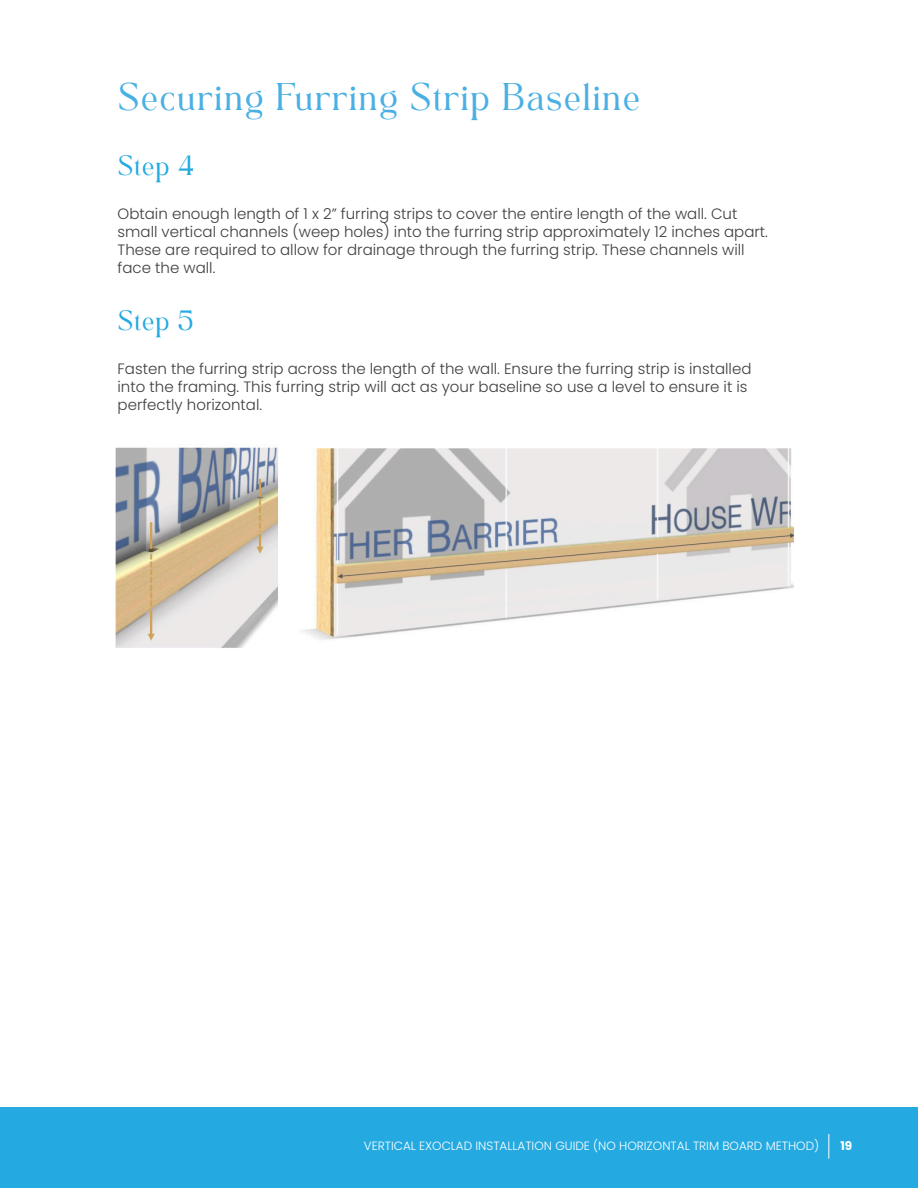
<style>
.page{position:relative;width:918px;height:1188px;background:#fff}
.page>*{position:absolute;margin:0;border:0;box-sizing:border-box;transform-origin:0 0}
.t1{font:27px "TAN Angleton";color:#4ab0e4}
.t2{font:19.5px "TAN Angleton";color:#24aae1}
.t3{font:300 15px/18px "Poppins";color:#3e3e3f}
.t4{font:300 12px "Poppins";color:#fff}
.t5{font:700 12px "Poppins";color:#fff}
</style>
<div class="page">
<div style="left:0;top:1107px;width:918px;height:81px;background:#24aae1"></div>
<svg style="left:828px;top:1134px;width:1px;height:25px"></svg>
<img style="left:115px;top:447px;width:679px;height:201px">
<p class="t1" style="left:118px;top:85px;width:525px">Securing Furring Strip Baseline</p>
<p class="t2" style="left:118px;top:157px;width:78px">Step 4</p>
<p class="t3" style="left:118px;top:205px;width:652px">Obtain enough length of 1 x 2” furring strips to cover the entire length of the wall. Cut small vertical channels (weep holes) into the furring strip approximately 12 inches apart.<br>These are required to allow for drainage through the furring strip. These channels will face the wall.</p>
<p class="t2" style="left:118px;top:312px;width:78px">Step 5</p>
<p class="t3" style="left:118px;top:359px;width:635px">Fasten the furring strip across the length of the wall. Ensure the furring strip is installed into the framing. This furring strip will act as your baseline so use a level to ensure it is perfectly horizontal.</p>
<p class="t4" style="left:364px;top:1138px;width:457px">VERTICAL EXOCLAD INSTALLATION GUIDE (NO HORIZONTAL TRIM BOARD METHOD)</p>
<p class="t5" style="left:840px;top:1139px;width:13px">19</p>
</div>
